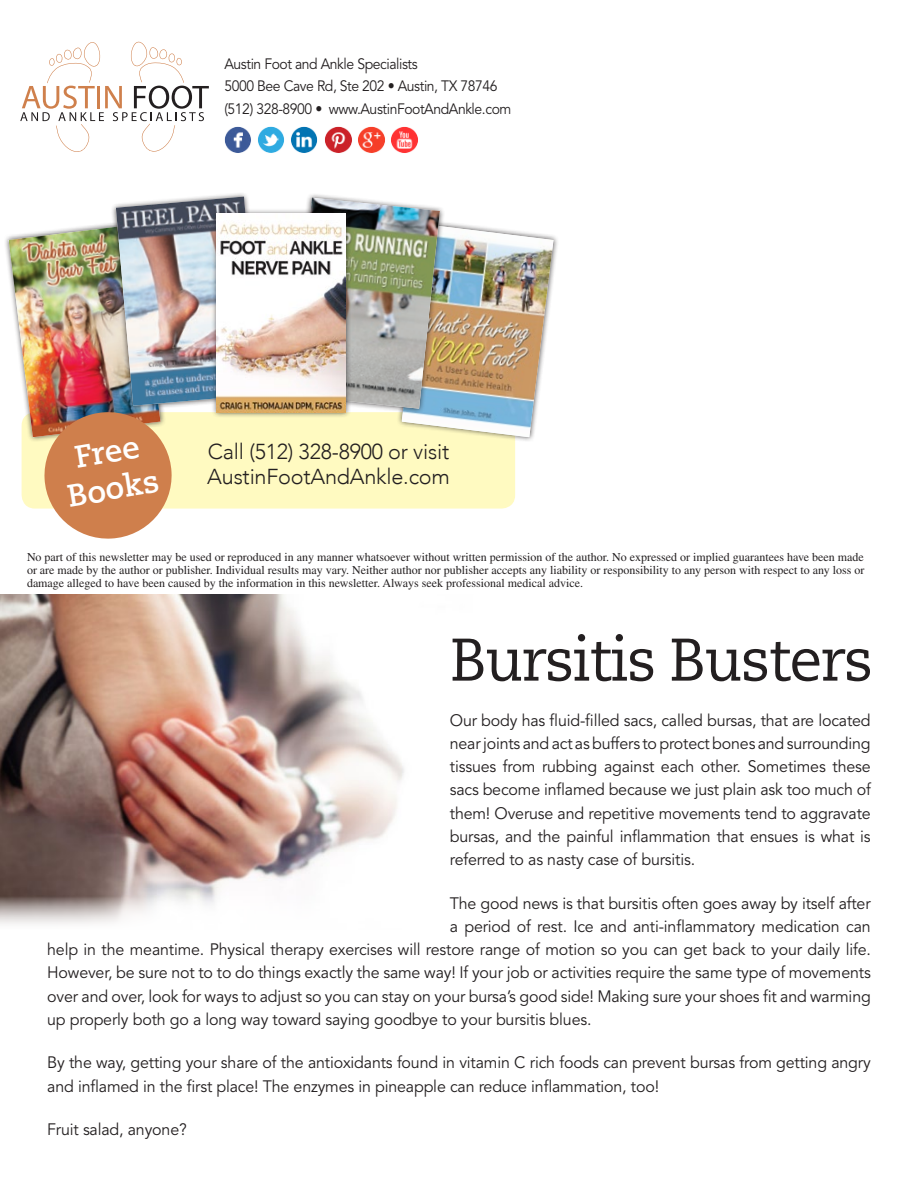
<style>
.page{position:relative;width:918px;height:1188px;background:#fff}
.page>*{position:absolute;margin:0;border:0;box-sizing:border-box;transform-origin:0 0}
.t1{font:60px "Caecilia LT Std";letter-spacing:-.03em;color:#231f20}
.t2{font:700 31.2px/37.5px "Caecilia LT Std";color:#fff;text-align:center}
.t3{font:300 21.6px/24.8px "Avenir";letter-spacing:-.01em;color:#231f20}
.t4{font:16.5px/23.2px "Avenir LT Std";letter-spacing:-.01em;color:#231f20;text-align:justify}
.t5{font:15px/22.5px "Avenir LT Std";letter-spacing:-.03em;color:#231f20;scale:.93 1}
.t6{font:12px/12.8px "Times LT Std";color:#231f20;text-align:justify}
</style>
<div class="page">
<img style="left:0;top:594px;width:404px;height:330px">
<img style="left:224px;top:127px;width:27px;height:26px">
<img style="left:291px;top:127px;width:27px;height:26px">
<img style="left:258px;top:127px;width:26px;height:26px">
<img style="left:358px;top:127px;width:27px;height:26px">
<img style="left:325px;top:127px;width:27px;height:26px">
<img style="left:391px;top:127px;width:27px;height:26px">
<svg style="left:20px;top:42px;width:189px;height:110px"></svg>
<div style="left:22px;top:412px;width:493px;height:97px;background:#fffac1;border-radius:14px"></div>
<div style="left:3px;top:219px;width:163px;height:224px;background:#231f20;opacity:.75"></div>
<div style="left:396px;top:219px;width:163px;height:224px;background:#231f20;opacity:.75"></div>
<div style="left:111px;top:191px;width:156px;height:220px;background:#231f20;opacity:.75"></div>
<img style="left:9px;top:197px;width:252px;height:342px">
<img style="left:116px;top:197px;width:145px;height:209px">
<div style="left:286px;top:192px;width:159px;height:222px;background:#231f20;opacity:.75"></div>
<img style="left:351px;top:198px;width:203px;height:239px">
<img style="left:291px;top:198px;width:149px;height:211px">
<div style="left:211px;top:208px;width:140px;height:210px;background:#231f20;opacity:.75"></div>
<img style="left:217px;top:213px;width:128px;height:199px">
<p class="t5" style="left:224px;top:53px;width:209px">Austin Foot and Ankle Specialists</p>
<p class="t5" style="left:224px;top:75px;width:310px">5000 Bee Cave Rd, Ste 202 • Austin, TX 78746 (512) 328-8900 • www.AustinFootAndAnkle.com</p>
<p class="t2" style="left:58px;top:441px;width:94px;rotate:-10deg">Free<br>Books</p>
<p class="t3" style="left:207px;top:439px;width:244px">Call (512) 328-8900 or visit<br>AustinFootAndAnkle.com</p>
<p class="t6" style="left:27px;top:551px;width:839px">No part of this newsletter may be used or reproduced in any manner whatsoever without written permission of the author. No expressed or implied guarantees have been made or are made by the author or publisher. Individual results may vary. Neither author nor publisher accepts any liability or responsibility to any person with respect to any loss or damage alleged to have been caused by the information in this newsletter. Always seek professional medical advice.</p>
<h1 class="t1" style="left:450px;top:625px;width:425px">Bursitis Busters</h1>
<p class="t4" style="left:450px;top:709px;width:422px">Our body has fluid-filled sacs, called bursas, that are located near joints and act as buffers to protect bones and surrounding tissues from rubbing against each other. Sometimes these sacs become inflamed because we just plain ask too much of them! Overuse and repetitive movements tend to aggravate bursas, and the painful inflammation that ensues is what is referred to as nasty case of bursitis.</p>
<p class="t4" style="left:450px;top:892px;width:422px">The good news is that bursitis often goes away by itself after</p>
<p class="t4" style="left:450px;top:915px;width:422px">a period of rest. Ice and anti-inflammatory medication can</p>
<p class="t4" style="left:47px;top:938px;width:825px">help in the meantime. Physical therapy exercises will restore range of motion so you can get back to your daily life.</p>
<p class="t4" style="left:47px;top:962px;width:825px">However, be sure not to to do things exactly the same way! If your job or activities require the same type of movements</p>
<p class="t4" style="left:47px;top:985px;width:825px">over and over, look for ways to adjust so you can stay on your bursa’s good side! Making sure your shoes fit and warming</p>
<p class="t4" style="left:47px;top:1008px;width:546px">up properly both go a long way toward saying goodbye to your bursitis blues.</p>
<p class="t4" style="left:47px;top:1052px;width:825px">By the way, getting your share of the antioxidants found in vitamin C rich foods can prevent bursas from getting angry and inflamed in the first place! The enzymes in pineapple can reduce inflammation, too!</p>
<p class="t4" style="left:47px;top:1118px;width:141px">Fruit salad, anyone?</p>
</div>
